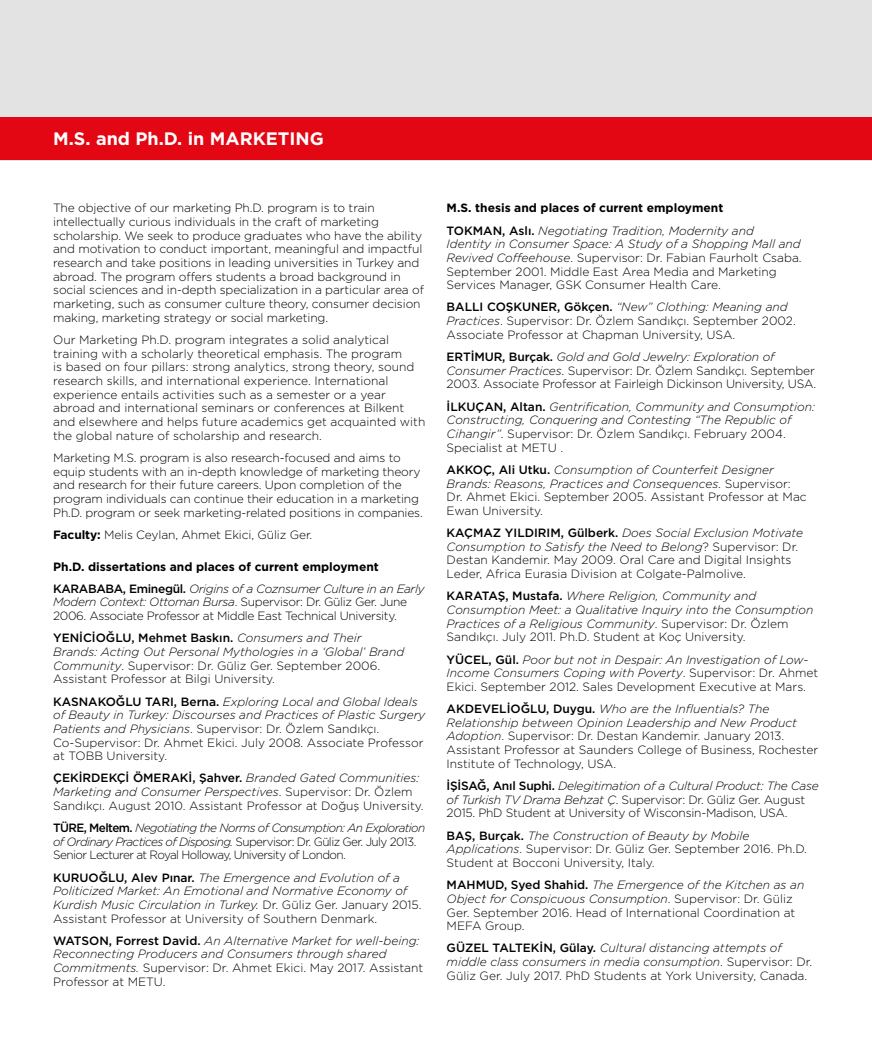
<style>
.page{position:relative;width:872px;height:1042px;background:#fff}
.page>*{position:absolute;margin:0;border:0;box-sizing:border-box;transform-origin:0 0}
.t1{font:700 18px "Gotham";color:#fff}
.t2{font:300 12px/13.6px "Gotham";letter-spacing:-.01em;color:#000}
.t3{font:italic 300 12px/13.6px "Gotham";color:#000}
.t4{font:700 12px/22.2px "Gotham";color:#000}
.t5{font:300 12px/13.6px "Gotham";letter-spacing:-.05em;color:#000}
.t6{font:300 12px/13.6px "Gotham";letter-spacing:-.03em;color:#000}
.s1{font-weight:700}
.s2{font-weight:500}
.s3{font-weight:300;font-style:italic}
.s4{font-style:italic}
.s5{font-weight:500;font-style:normal}
.s6{font-style:normal}
</style>
<div class="page">
<div style="left:0;top:0;width:872px;height:160px;background:#e3e3e3"></div>
<div style="left:0;top:118px;width:872px;height:42px;background:#e30613"></div>
<h1 class="t1" style="left:53px;top:127px;width:272px">M.S. and Ph.D. in MARKETING</h1>
<p class="t2" style="left:53px;top:201px;width:372px">The objective of our marketing Ph.D. program is to train intellectually curious individuals in the craft of marketing scholarship. We seek to produce graduates who have the ability and motivation to conduct important, meaningful and impactful research and take positions in leading universities in Turkey and abroad. The program offers students a broad background in social sciences and in-depth specialization in a particular area of marketing, such as consumer culture theory, consumer decision making, marketing strategy or social marketing.</p>
<p class="t2" style="left:53px;top:333px;width:374px">Our Marketing Ph.D. program integrates a solid analytical training with a scholarly theoretical emphasis. The program<br>is based on four pillars: strong analytics, strong theory, sound research skills, and international experience. International experience entails activities such as a semester or a year abroad and international seminars or conferences at Bilkent and elsewhere and helps future academics get acquainted with the global nature of scholarship and research.</p>
<p class="t2" style="left:53px;top:450px;width:371px">Marketing M.S. program is also research-focused and aims to equip students with an in-depth knowledge of marketing theory and research for their future careers. Upon completion of the program individuals can continue their education in a marketing Ph.D. program or seek marketing-related positions in companies.</p>
<p class="t2" style="left:53px;top:527px;width:261px"><span class="s1">Faculty:</span> Melis Ceylan, Ahmet Ekici, Güliz Ger.</p>
<p class="t4" style="left:53px;top:555px;width:373px">Ph.D. dissertations and places of current employment<br><span class="s2">KARABABA, Eminegül.</span> <span class="s3">Origins of a Coznsumer Culture in an Early</span></p>
<p class="t6" style="left:53px;top:595px;width:356px"><span class="s4">Modern Context: Ottoman Bursa</span>. Supervisor: Dr. Güliz Ger. June<br>2006. Associate Professor at Middle East Technical University.</p>
<p class="t3" style="left:53px;top:631px;width:352px"><span class="s5">YENİCİOĞLU, Mehmet Baskın.</span> Consumers and Their Brands: Acting Out Personal Mythologies in a ‘Global’ Brand Community<span class="s6">. Supervisor: Dr. Güliz Ger. September 2006.<br>Assistant Professor at Bilgi University.</span></p>
<p class="t3" style="left:53px;top:694px;width:374px"><span class="s5">KASNAKOĞLU TARI, Berna.</span> Exploring Local and Global Ideals of Beauty in Turkey: Discourses and Practices of Plastic Surgery Patients and Physicians<span class="s6">. Supervisor: Dr. Özlem Sandıkçı.<br>Co-Supervisor: Dr. Ahmet Ekici. July 2008. Associate Professor at TOBB University.</span></p>
<p class="t2" style="left:53px;top:771px;width:372px"><span class="s2">ÇEKİRDEKÇİ ÖMERAKİ, Şahver.</span> <span class="s4">Branded Gated Communities:<br>Marketing and Consumer Perspectives</span>. Supervisor: Dr. Özlem<br>Sandıkçı. August 2010. Assistant Professor at Doğuş University.</p>
<p class="t5" style="left:53px;top:820px;width:373px"><span class="s2">TÜRE, Meltem.</span> <span class="s4">Negotiating the Norms of Consumption: An Exploration of Ordinary Practices of Disposing.</span> Supervisor: Dr. Güliz Ger. July 2013.<br>Senior Lecturer at Royal Holloway, University of London.</p>
<p class="t3" style="left:53px;top:870px;width:370px"><span class="s5">KURUOĞLU, Alev Pınar.</span> The Emergence and Evolution of a Politicized Market: An Emotional and Normative Economy of Kurdish Music Circulation in Turkey. <span class="s6">Dr. Güliz Ger. January 2015.<br>Assistant Professor at University of Southern Denmark.</span></p>
<p class="t3" style="left:53px;top:933px;width:371px"><span class="s5">WATSON, Forrest David.</span> An Alternative Market for well-being:<br>Reconnecting Producers and Consumers through shared Commitments. <span class="s6">Supervisor: Dr. Ahmet Ekici. May 2017. Assistant Professor at METU.</span></p>
<p class="t4" style="left:446px;top:197px;width:309px">M.S. thesis and places of current employment<br><span class="s2">TOKMAN, Aslı.</span> <span class="s3">Negotiating Tradition, Modernity and</span></p>
<p class="t2" style="left:446px;top:237px;width:356px"><span class="s4">Identity in Consumer Space: A Study of a Shopping Mall and Revived Coffeehouse</span>. Supervisor: Dr. Fabian Faurholt Csaba.<br>September 2001. Middle East Area Media and Marketing Services Manager, GSK Consumer Health Care.</p>
<p class="t2" style="left:446px;top:300px;width:351px"><span class="s2">BALLI COŞKUNER, Gökçen.</span> <span class="s4">“New” Clothing: Meaning and<br>Practices</span>. Supervisor: Dr. Özlem Sandıkçı. September 2002.<br>Associate Professor at Chapman University, USA.</p>
<p class="t2" style="left:446px;top:350px;width:371px"><span class="s2">ERTİMUR, Burçak.</span> <span class="s4">Gold and Gold Jewelry: Exploration of<br>Consumer Practices</span>. Supervisor: Dr. Özlem Sandıkçı. September<br>2003. Associate Professor at Fairleigh Dickinson University, USA.</p>
<p class="t3" style="left:446px;top:399px;width:370px"><span class="s5">İLKUÇAN, Altan.</span> Gentrification, Community and Consumption:<br>Constructing, Conquering and Contesting “The Republic of Cihangir”<span class="s6">. Supervisor: Dr. Özlem Sandıkçı. February 2004.<br>Specialist at METU .</span></p>
<p class="t2" style="left:446px;top:462px;width:362px"><span class="s2">AKKOÇ, Ali Utku.</span> <span class="s4">Consumption of Counterfeit Designer Brands: Reasons, Practices and Consequences</span>. Supervisor:<br>Dr. Ahmet Ekici. September 2005. Assistant Professor at Mac Ewan University.</p>
<p class="t2" style="left:446px;top:526px;width:358px"><span class="s2">KAÇMAZ YILDIRIM, Gülberk.</span> <span class="s4">Does Social Exclusion Motivate Consumption to Satisfy the Need to Belong</span>? Supervisor: Dr.<br>Destan Kandemir. May 2009. Oral Care and Digital Insights Leder, Africa Eurasia Division at Colgate-Palmolive.</p>
<p class="t3" style="left:446px;top:589px;width:368px"><span class="s5">KARATAŞ, Mustafa.</span> Where Religion, Community and Consumption Meet: a Qualitative Inquiry into the Consumption Practices of a Religious Community<span class="s6">. Supervisor: Dr. Özlem Sandıkçı. July 2011. Ph.D. Student at Koç University.</span></p>
<p class="t3" style="left:446px;top:652px;width:373px"><span class="s5">YÜCEL, Gül.</span> Poor but not in Despair: An Investigation of Low-<br>Income Consumers Coping with Poverty<span class="s6">. Supervisor: Dr. Ahmet<br>Ekici. September 2012. Sales Development Executive at Mars.</span></p>
<p class="t2" style="left:446px;top:702px;width:373px"><span class="s2">AKDEVELİOĞLU, Duygu.</span> <span class="s4">Who are the Influentials? The Relationship between Opinion Leadership and New Product Adoption</span>. Supervisor: Dr. Destan Kandemir. January 2013.<br>Assistant Professor at Saunders College of Business, Rochester Institute of Technology, USA.</p>
<p class="t2" style="left:446px;top:778px;width:374px"><span class="s2">İŞİSAĞ, Anıl Suphi.</span> <span class="s4">Delegitimation of a Cultural Product: The Case of Turkish TV Drama Behzat Ç</span>. Supervisor: Dr. Güliz Ger. August<br>2015. PhD Student at University of Wisconsin-Madison, USA.</p>
<p class="t2" style="left:446px;top:828px;width:362px"><span class="s2">BAŞ, Burçak.</span> <span class="s4">The Construction of Beauty by Mobile<br>Applications</span>. Supervisor: Dr. Güliz Ger. September 2016. Ph.D.<br>Student at Bocconi University, Italy.</p>
<p class="t2" style="left:446px;top:878px;width:359px"><span class="s2">MAHMUD, Syed Shahid.</span> <span class="s4">The Emergence of the Kitchen as an Object for Conspicuous Consumption</span>. Supervisor: Dr. Güliz Ger. September 2016. Head of International Coordination at MEFA Group.</p>
<p class="t2" style="left:446px;top:941px;width:367px"><span class="s2">GÜZEL TALTEKİN, Gülay.</span> <span class="s4">Cultural distancing attempts of middle class consumers in media consumption</span>. Supervisor: Dr.<br>Güliz Ger. July 2017. PhD Students at York University, Canada.</p>
</div>
